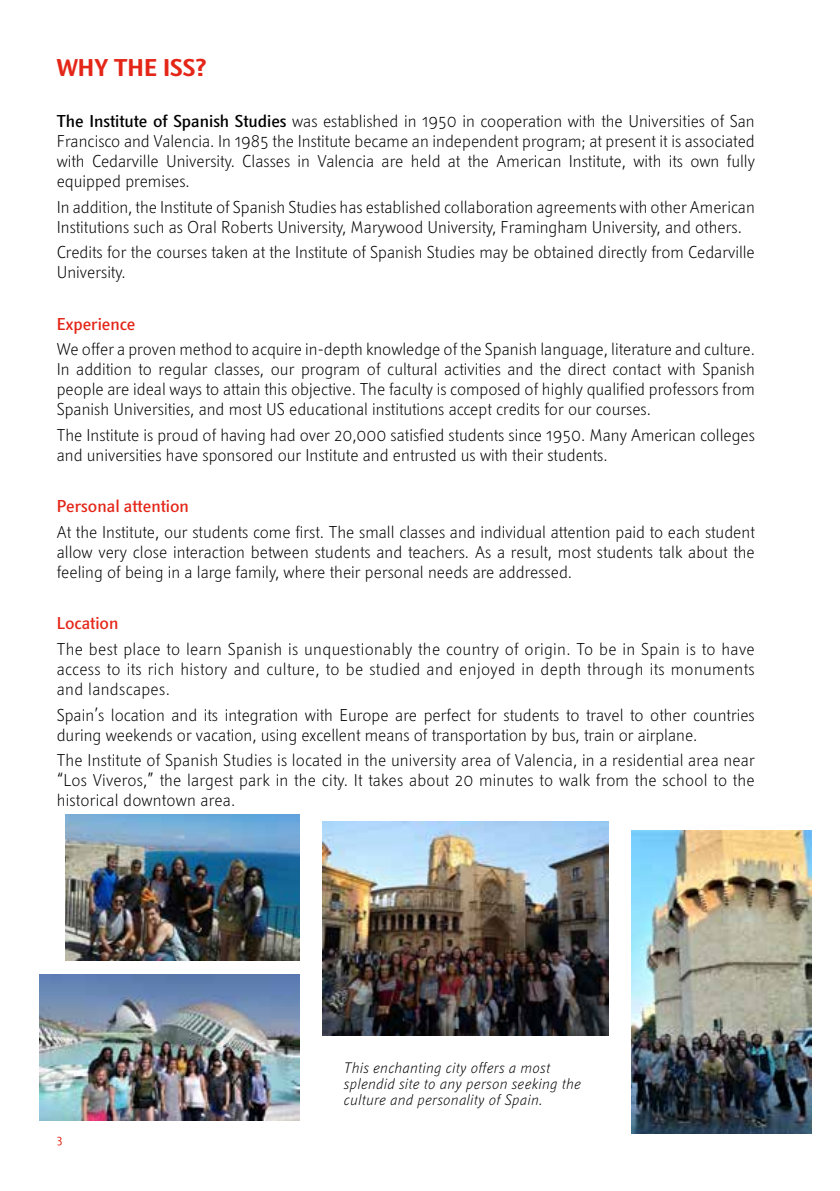
<style>
.page{position:relative;width:840px;height:1191px;background:#fff}
.page>*{position:absolute;margin:0;border:0;box-sizing:border-box;transform-origin:0 0}
.t1{font:700 24px "Textra LT";color:#e42618}
.t2{font:300 17px/20px "Textra LT";color:#000;text-align:justify}
.t3{font:500 17px "Textra LT";color:#e42618}
.t4{font:italic 300 15px/16px "Textra LT";letter-spacing:.02em;color:#000}
.t5{font:12px "Textra LT";color:#e42618}
.s1{font-weight:500}
</style>
<div class="page">
<img style="left:40px;top:974px;width:259px;height:146px">
<img style="left:65px;top:815px;width:234px;height:145px">
<img style="left:322px;top:821px;width:285px;height:214px">
<img style="left:631px;top:830px;width:180px;height:303px">
<h1 class="t1" style="left:57px;top:52px;width:152px">WHY THE ISS?</h1>
<p class="t2" style="left:57px;top:111px;width:699px"><span class="s1">The Institute of Spanish Studies</span> was established in 1950 in cooperation with the Universities of San Francisco and Valencia. In 1985 the Institute became an independent program; at present it is associated with Cedarville University. Classes in Valencia are held at the American Institute, with its own fully equipped premises.</p>
<p class="t2" style="left:57px;top:196px;width:699px">In addition, the Institute of Spanish Studies has established collaboration agreements with other American<br>Institutions such as Oral Roberts University, Marywood University, Framingham University, and others.</p>
<p class="t2" style="left:57px;top:242px;width:699px">Credits for the courses taken at the Institute of Spanish Studies may be obtained directly from Cedarville<br>University.</p>
<p class="t3" style="left:57px;top:313px;width:80px">Experience</p>
<p class="t2" style="left:57px;top:339px;width:699px">We offer a proven method to acquire in-depth knowledge of the Spanish language, literature and culture.<br>In addition to regular classes, our program of cultural activities and the direct contact with Spanish people are ideal ways to attain this objective. The faculty is composed of highly qualified professors from Spanish Universities, and most US educational institutions accept credits for our courses.</p>
<p class="t2" style="left:57px;top:425px;width:699px">The Institute is proud of having had over 20,000 satisfied students since 1950. Many American colleges and universities have sponsored our Institute and entrusted us with their students.</p>
<p class="t3" style="left:57px;top:495px;width:134px">Personal attention</p>
<p class="t2" style="left:57px;top:522px;width:699px">At the Institute, our students come first. The small classes and individual attention paid to each student allow very close interaction between students and teachers. As a result, most students talk about the feeling of being in a large family, where their personal needs are addressed.</p>
<p class="t3" style="left:57px;top:612px;width:63px">Location</p>
<p class="t2" style="left:57px;top:639px;width:699px">The best place to learn Spanish is unquestionably the country of origin. To be in Spain is to have access to its rich history and culture, to be studied and enjoyed in depth through its monuments and landscapes.</p>
<p class="t2" style="left:57px;top:704px;width:699px">Spain’s location and its integration with Europe are perfect for students to travel to other countries during weekends or vacation, using excellent means of transportation by bus, train or airplane.</p>
<p class="t2" style="left:57px;top:750px;width:699px">The Institute of Spanish Studies is located in the university area of Valencia, in a residential area near “Los Viveros,” the largest park in the city. It takes about 20 minutes to walk from the school to the historical downtown area.</p>
<p class="t5" style="left:57px;top:1132px;width:7px">3</p>
<p class="t4" style="left:344px;top:1059px;width:238px">This enchanting city offers a most splendid site to any person seeking the culture and personality of Spain.</p>
</div>
